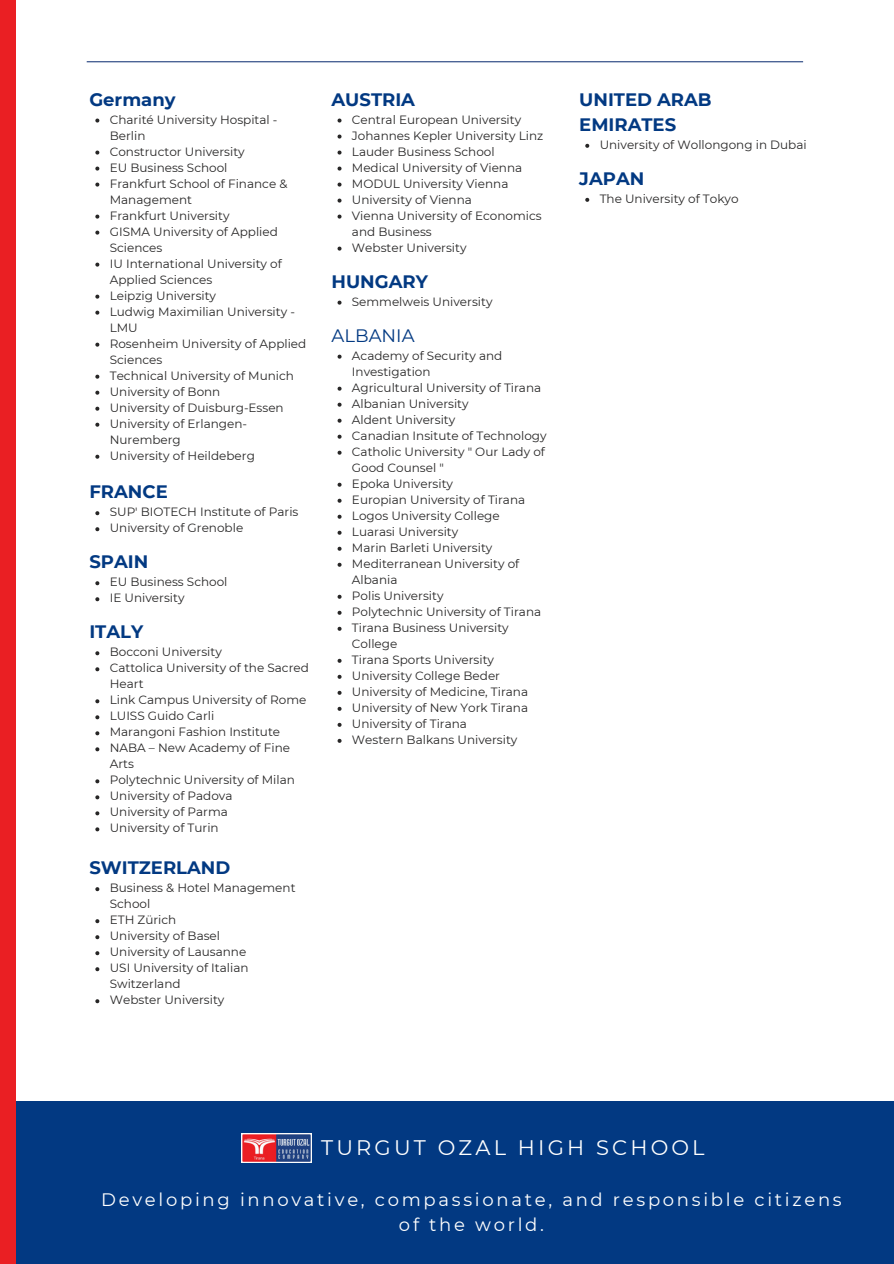
<style>
.page{position:relative;width:894px;height:1264px;background:#fff}
.page>*{position:absolute;margin:0;border:0;box-sizing:border-box;transform-origin:0 0}
.t1{font:21px "Montserrat";letter-spacing:.15em;color:#fff}
.t2{font:700 18px/25px "Montserrat";color:#023982}
.t3{font:18px/24.8px "Montserrat";letter-spacing:.15em;color:#fff;text-align:center}
.t4{font:18px "Montserrat";color:#023982}
.t5{font:12px/16px "Montserrat";color:#272626}
</style>
<div class="page">
<div style="left:0;top:1101px;width:893px;height:162px;background:#023982"></div>
<div style="left:0;top:0;width:15px;height:1263px;background:#ea1f23"></div>
<svg style="left:95px;top:887px;width:4px;height:4px"></svg>
<svg style="left:95px;top:919px;width:4px;height:4px"></svg>
<svg style="left:95px;top:935px;width:4px;height:4px"></svg>
<svg style="left:95px;top:951px;width:4px;height:4px"></svg>
<svg style="left:95px;top:967px;width:4px;height:4px"></svg>
<svg style="left:95px;top:999px;width:4px;height:4px"></svg>
<svg style="left:337px;top:118px;width:4px;height:4px"></svg>
<svg style="left:337px;top:134px;width:4px;height:4px"></svg>
<svg style="left:337px;top:150px;width:4px;height:4px"></svg>
<svg style="left:337px;top:166px;width:4px;height:4px"></svg>
<svg style="left:337px;top:182px;width:4px;height:4px"></svg>
<svg style="left:337px;top:198px;width:4px;height:4px"></svg>
<svg style="left:337px;top:214px;width:4px;height:4px"></svg>
<svg style="left:337px;top:246px;width:4px;height:4px"></svg>
<svg style="left:337px;top:300px;width:4px;height:4px"></svg>
<svg style="left:337px;top:354px;width:4px;height:4px"></svg>
<svg style="left:337px;top:386px;width:4px;height:4px"></svg>
<svg style="left:337px;top:402px;width:4px;height:4px"></svg>
<svg style="left:337px;top:418px;width:4px;height:4px"></svg>
<svg style="left:337px;top:434px;width:4px;height:4px"></svg>
<svg style="left:337px;top:450px;width:4px;height:4px"></svg>
<svg style="left:337px;top:482px;width:4px;height:4px"></svg>
<svg style="left:337px;top:498px;width:4px;height:4px"></svg>
<svg style="left:337px;top:514px;width:4px;height:4px"></svg>
<svg style="left:337px;top:530px;width:4px;height:4px"></svg>
<svg style="left:337px;top:546px;width:4px;height:4px"></svg>
<svg style="left:337px;top:562px;width:4px;height:4px"></svg>
<svg style="left:337px;top:594px;width:4px;height:4px"></svg>
<svg style="left:337px;top:610px;width:4px;height:4px"></svg>
<svg style="left:337px;top:626px;width:4px;height:4px"></svg>
<svg style="left:337px;top:658px;width:4px;height:4px"></svg>
<svg style="left:337px;top:674px;width:4px;height:4px"></svg>
<svg style="left:337px;top:690px;width:4px;height:4px"></svg>
<svg style="left:337px;top:706px;width:4px;height:4px"></svg>
<svg style="left:337px;top:722px;width:4px;height:4px"></svg>
<svg style="left:337px;top:738px;width:4px;height:4px"></svg>
<svg style="left:95px;top:118px;width:4px;height:4px"></svg>
<svg style="left:95px;top:150px;width:4px;height:4px"></svg>
<svg style="left:95px;top:166px;width:4px;height:4px"></svg>
<svg style="left:95px;top:182px;width:4px;height:4px"></svg>
<svg style="left:95px;top:214px;width:4px;height:4px"></svg>
<svg style="left:95px;top:230px;width:4px;height:4px"></svg>
<svg style="left:95px;top:262px;width:4px;height:4px"></svg>
<svg style="left:95px;top:294px;width:4px;height:4px"></svg>
<svg style="left:95px;top:310px;width:4px;height:4px"></svg>
<svg style="left:95px;top:342px;width:4px;height:4px"></svg>
<svg style="left:95px;top:374px;width:4px;height:4px"></svg>
<svg style="left:95px;top:390px;width:4px;height:4px"></svg>
<svg style="left:95px;top:406px;width:4px;height:4px"></svg>
<svg style="left:95px;top:422px;width:4px;height:4px"></svg>
<svg style="left:95px;top:454px;width:4px;height:4px"></svg>
<svg style="left:95px;top:511px;width:4px;height:4px"></svg>
<svg style="left:95px;top:527px;width:4px;height:4px"></svg>
<svg style="left:95px;top:581px;width:4px;height:4px"></svg>
<svg style="left:95px;top:597px;width:4px;height:4px"></svg>
<svg style="left:95px;top:651px;width:4px;height:4px"></svg>
<svg style="left:95px;top:667px;width:4px;height:4px"></svg>
<svg style="left:95px;top:699px;width:4px;height:4px"></svg>
<svg style="left:95px;top:715px;width:4px;height:4px"></svg>
<svg style="left:95px;top:731px;width:4px;height:4px"></svg>
<svg style="left:95px;top:747px;width:4px;height:4px"></svg>
<svg style="left:95px;top:779px;width:4px;height:4px"></svg>
<svg style="left:95px;top:795px;width:4px;height:4px"></svg>
<svg style="left:95px;top:811px;width:4px;height:4px"></svg>
<svg style="left:95px;top:827px;width:4px;height:4px"></svg>
<svg style="left:585px;top:144px;width:4px;height:4px"></svg>
<svg style="left:585px;top:198px;width:4px;height:4px"></svg>
<img style="left:241px;top:1133px;width:70px;height:29px">
<hr style="left:87px;top:61px;width:715px;height:1px;background:#22407e">
<p class="t2" style="left:89px;top:87px;width:88px">Germany</p>
<p class="t5" style="left:110px;top:111px;width:169px">Charité University Hospital -<br>Berlin</p>
<p class="t5" style="left:110px;top:143px;width:136px">Constructor University</p>
<p class="t5" style="left:110px;top:159px;width:119px">EU Business School</p>
<p class="t5" style="left:110px;top:175px;width:179px">Frankfurt School of Finance &amp;<br>Management</p>
<p class="t5" style="left:110px;top:207px;width:121px">Frankfurt University</p>
<p class="t5" style="left:110px;top:223px;width:169px">GISMA University of Applied<br>Sciences</p>
<p class="t5" style="left:110px;top:255px;width:173px">IU International University of<br>Applied Sciences</p>
<p class="t5" style="left:110px;top:287px;width:108px">Leipzig University</p>
<p class="t5" style="left:110px;top:303px;width:186px">Ludwig Maximilian University -<br>LMU</p>
<p class="t5" style="left:110px;top:335px;width:198px">Rosenheim University of Applied<br>Sciences</p>
<p class="t5" style="left:110px;top:367px;width:186px">Technical University of Munich</p>
<p class="t5" style="left:110px;top:383px;width:112px">University of Bonn</p>
<p class="t5" style="left:110px;top:399px;width:175px">University of Duisburg-Essen</p>
<p class="t5" style="left:110px;top:415px;width:139px">University of Erlangen-<br>Nuremberg</p>
<p class="t5" style="left:110px;top:447px;width:147px">University of Heildeberg</p>
<h2 class="t2" style="left:89px;top:479px;width:80px">FRANCE</h2>
<p class="t5" style="left:110px;top:504px;width:190px">SUP' BIOTECH Institute of Paris<br>University of Grenoble</p>
<h2 class="t2" style="left:89px;top:549px;width:60px">SPAIN</h2>
<p class="t5" style="left:110px;top:574px;width:119px">EU Business School<br>IE University</p>
<h2 class="t2" style="left:89px;top:619px;width:55px">ITALY</h2>
<p class="t5" style="left:110px;top:644px;width:200px">Bocconi University<br>Cattolica University of the Sacred<br>Heart<br>Link Campus University of Rome<br>LUISS Guido Carli<br>Marangoni Fashion Institute<br>NABA – New Academy of Fine<br>Arts<br>Polytechnic University of Milan<br>University of Padova<br>University of Parma<br>University of Turin</p>
<h2 class="t2" style="left:89px;top:855px;width:142px">SWITZERLAND</h2>
<p class="t5" style="left:110px;top:879px;width:187px">Business &amp; Hotel Management<br>School<br>ETH Zürich<br>University of Basel<br>University of Lausanne<br>USI University of Italian<br>Switzerland<br>Webster University</p>
<h2 class="t2" style="left:331px;top:87px;width:85px">AUSTRIA</h2>
<p class="t5" style="left:352px;top:111px;width:193px">Central European University<br>Johannes Kepler University Linz<br>Lauder Business School<br>Medical University of Vienna<br>MODUL University Vienna<br>University of Vienna<br>Vienna University of Economics and Business<br>Webster University</p>
<h2 class="t2" style="left:331px;top:269px;width:98px">HUNGARY</h2>
<p class="t5" style="left:352px;top:293px;width:142px">Semmelweis University</p>
<h2 class="t4" style="left:331px;top:324px;width:84px">ALBANIA</h2>
<p class="t5" style="left:352px;top:347px;width:196px">Academy of Security and<br>Investigation<br>Agricultural University of Tirana<br>Albanian University<br>Aldent University<br>Canadian Insitute of Technology<br>Catholic University " Our Lady of<br>Good Counsel "<br>Epoka University<br>Europian University of Tirana<br>Logos University College<br>Luarasi University<br>Marin Barleti University<br>Mediterranean University of<br>Albania<br>Polis University<br>Polytechnic University of Tirana<br>Tirana Business University<br>College<br>Tirana Sports University<br>University College Beder<br>University of Medicine, Tirana<br>University of New York Tirana<br>University of Tirana<br>Western Balkans University</p>
<h2 class="t2" style="left:579px;top:87px;width:134px">UNITED ARAB<br>EMIRATES</h2>
<p class="t5" style="left:599px;top:136px;width:208px">University of Wollongong in Dubai</p>
<h2 class="t2" style="left:579px;top:166px;width:67px">JAPAN</h2>
<p class="t5" style="left:599px;top:190px;width:140px">The University of Tokyo</p>
<h1 class="t1" style="left:321px;top:1134px;width:385px">TURGUT OZAL HIGH SCHOOL</h1>
<p class="t3" style="left:101px;top:1187px;width:741px">Developing innovative, compassionate, and responsible citizens of the world.</p>
</div>
